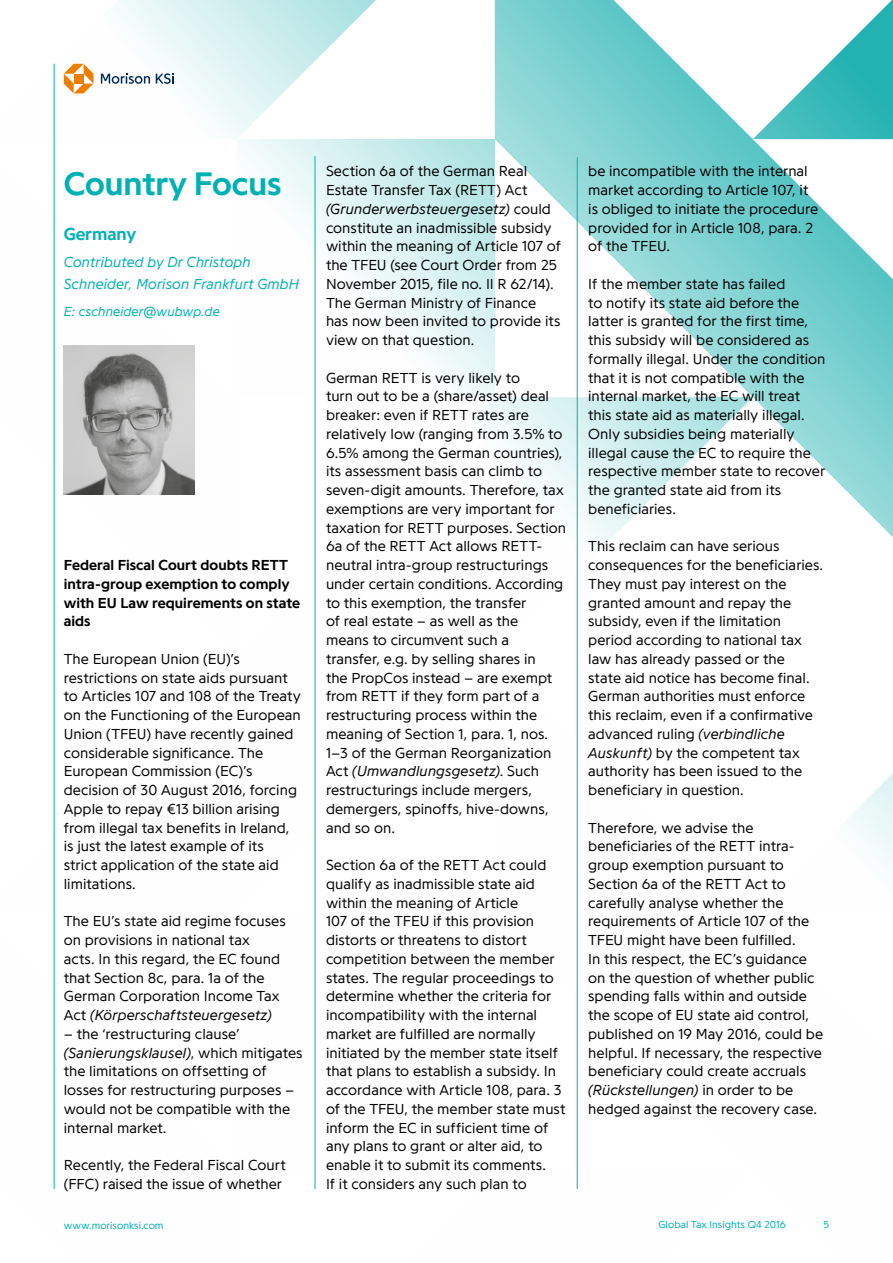
<style>
.page{position:relative;width:893px;height:1263px;background:#fff}
.page>*{position:absolute;margin:0;border:0;box-sizing:border-box;transform-origin:0 0}
.t1{font:700 33.75px "Programme";color:#00b1b3}
.t2{font:700 18px "Programme";color:#00b1b3}
.t3{font:300 15px/18.8px "Programme";color:#000}
.t4{font:700 15px/18.8px "Programme";letter-spacing:.005em;color:#000}
.t5{font:italic 300 15px/22.5px "Programme";color:#00b1b3}
.t6{font:italic 300 13.5px "Programme";color:#00b1b3}
.t7{font:300 10.5px "Programme";color:#00b1b3}
.s1{font-style:italic}
</style>
<div class="page">
<svg style="left:53px;top:0;width:323px;height:139px"></svg>
<svg style="left:53px;top:148px;width:11px;height:507px"></svg>
<svg style="left:495px;top:0;width:398px;height:550px"></svg>
<svg style="left:753px;top:0;width:140px;height:139px"></svg>
<svg style="left:576px;top:655px;width:317px;height:534px"></svg>
<svg style="left:237px;top:139px;width:258px;height:258px"></svg>
<svg style="left:64px;top:64px;width:29px;height:29px"></svg>
<svg style="left:101px;top:73px;width:73px;height:11px"></svg>
<hr style="left:54px;top:64px;width:1px;height:1125px;background:#00b1b3">
<hr style="left:315px;top:156px;width:1px;height:1033px;background:#00b1b3">
<hr style="left:577px;top:158px;width:1px;height:1031px;background:#00b1b3">
<img style="left:64px;top:345px;width:131px;height:150px">
<h1 class="t1" style="left:64px;top:163px;width:219px">Country Focus</h1>
<p class="t2" style="left:64px;top:223px;width:74px">Germany</p>
<p class="t5" style="left:64px;top:250px;width:237px">Contributed by Dr Christoph<br>Schneider, Morison Frankfurt GmbH</p>
<p class="t6" style="left:64px;top:303px;width:158px">E: cschneider@wubwp.de</p>
<p class="t4" style="left:64px;top:555px;width:238px">Federal Fiscal Court doubts RETT intra-group exemption to comply with EU Law requirements on state aids</p>
<p class="t3" style="left:64px;top:649px;width:239px">The European Union (EU)’s restrictions on state aids pursuant to Articles 107 and 108 of the Treaty on the Functioning of the European<br>Union (TFEU) have recently gained considerable significance. The<br>European Commission (EC)’s decision of 30 August 2016, forcing<br>Apple to repay €13 billion arising from illegal tax benefits in Ireland, is just the latest example of its<br>strict application of the state aid limitations.</p>
<p class="t3" style="left:64px;top:911px;width:223px">The EU’s state aid regime focuses on provisions in national tax<br>acts. In this regard, the EC found that Section 8c, para. 1a of the<br>German Corporation Income Tax<br>Act <span class="s1">(Körperschaftsteuergesetz)</span></p>
<p class="t3" style="left:64px;top:1024px;width:240px">– the ‘restructuring clause’ <span class="s1">(Sanierungsklausel)</span>, which mitigates the limitations on offsetting of losses for restructuring purposes – would not be compatible with the internal market.</p>
<p class="t3" style="left:64px;top:1155px;width:223px">Recently, the Federal Fiscal Court (FFC) raised the issue of whether</p>
<p class="t3" style="left:326px;top:161px;width:236px">Section 6a of the German Real<br>Estate Transfer Tax (RETT) Act <span class="s1">(Grunderwerbsteuergesetz)</span> could constitute an inadmissible subsidy within the meaning of Article 107 of the TFEU (see Court Order from 25<br>November 2015, file no. II R 62/14).<br>The German Ministry of Finance has now been invited to provide its view on that question.</p>
<p class="t3" style="left:326px;top:368px;width:242px">German RETT is very likely to<br>turn out to be a (share/asset) deal breaker: even if RETT rates are relatively low (ranging from 3.5% to<br>6.5% among the German countries), its assessment basis can climb to seven-digit amounts. Therefore, tax exemptions are very important for taxation for RETT purposes. Section<br>6a of the RETT Act allows RETT&shy;neutral intra-group restructurings under certain conditions. According to this exemption, the transfer<br>of real estate – as well as the<br>means to circumvent such a transfer, e.g. by selling shares in<br>the PropCos instead – are exempt from RETT if they form part of a restructuring process within the meaning of Section 1, para. 1, nos.<br>1–3 of the German Reorganization<br>Act <span class="s1">(Umwandlungsgesetz)</span>. Such restructurings include mergers, demergers, spinoffs, hive-downs, and so on.</p>
<p class="t3" style="left:326px;top:855px;width:241px">Section 6a of the RETT Act could qualify as inadmissible state aid within the meaning of Article<br>107 of the TFEU if this provision distorts or threatens to distort competition between the member states. The regular proceedings to determine whether the criteria for incompatibility with the internal market are fulfilled are normally initiated by the member state itself that plans to establish a subsidy. In accordance with Article 108, para. 3 of the TFEU, the member state must inform the EC in sufficient time of any plans to grant or alter aid, to enable it to submit its comments.<br>If it considers any such plan to</p>
<p class="t3" style="left:588px;top:161px;width:231px">be incompatible with the internal market according to Article 107, it is obliged to initiate the procedure provided for in Article 108, para. 2 of the TFEU.</p>
<p class="t3" style="left:588px;top:274px;width:239px">If the member state has failed<br>to notify its state aid before the latter is granted for the first time, this subsidy will be considered as formally illegal. Under the condition that it is not compatible with the internal market, the EC will treat this state aid as materially illegal.<br>Only subsidies being materially illegal cause the EC to require the respective member state to recover the granted state aid from its beneficiaries.</p>
<p class="t3" style="left:588px;top:536px;width:236px">This reclaim can have serious consequences for the beneficiaries.<br>They must pay interest on the granted amount and repay the subsidy, even if the limitation period according to national tax law has already passed or the<br>state aid notice has become final.<br>German authorities must enforce this reclaim, even if a confirmative advanced ruling <span class="s1">(verbindliche<br>Auskunft)</span> by the competent tax authority has been issued to the beneficiary in question.</p>
<p class="t3" style="left:588px;top:818px;width:236px">Therefore, we advise the beneficiaries of the RETT intra&shy;group exemption pursuant to<br>Section 6a of the RETT Act to carefully analyse whether the requirements of Article 107 of the<br>TFEU might have been fulfilled.<br>In this respect, the EC’s guidance on the question of whether public spending falls within and outside the scope of EU state aid control, published on 19 May 2016, could be helpful. If necessary, the respective beneficiary could create accruals <span class="s1">(Rückstellungen)</span> in order to be hedged against the recovery case.</p>
<p class="t7" style="left:658px;top:1217px;width:129px">Global Tax Insights Q4 2016</p>
<p class="t7" style="left:64px;top:1219px;width:101px">www.morisonksi.com</p>
<p class="t7" style="left:823px;top:1217px;width:7px">5</p>
</div>
